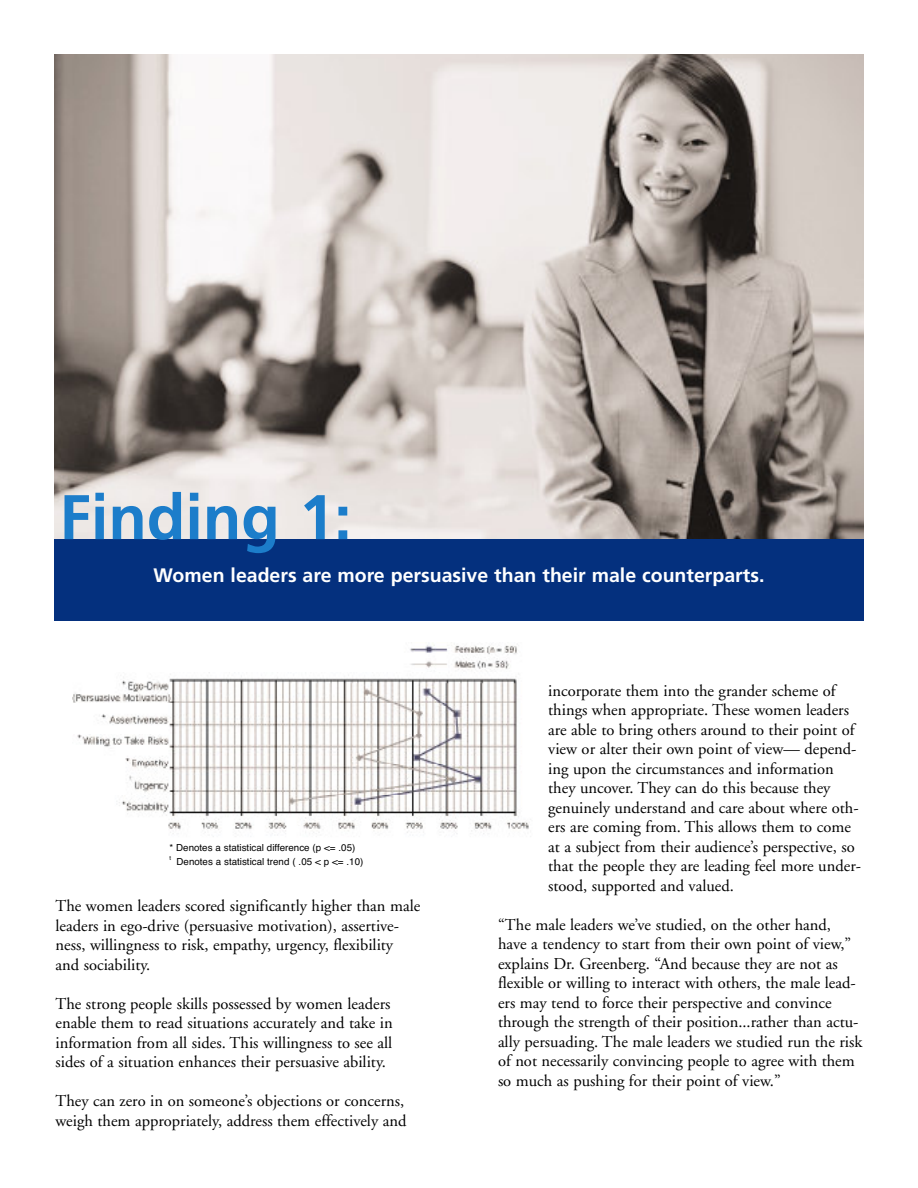
<style>
.page{position:relative;width:918px;height:1188px;background:#fff}
.page>*{position:absolute;margin:0;border:0;box-sizing:border-box;transform-origin:0 0}
.t1{font:700 63px "Frutiger";color:#1c7dca}
.t2{font:700 19.5px "Frutiger";color:#fff}
.t3{font:16.5px/19.5px "Adobe Garamond";color:#000}
.t4{font:9.75px/13.4px "Helvetica";color:#000}
</style>
<div class="page">
<img style="left:54px;top:54px;width:810px;height:485px">
<div style="left:54px;top:539px;width:810px;height:82px;background:#04307e"></div>
<img style="left:209px;top:645px;width:308px;height:28px">
<img style="left:72px;top:676px;width:457px;height:161px">
<h1 class="t1" style="left:59px;top:491px;width:294px">Finding 1:</h1>
<p class="t2" style="left:153px;top:567px;width:613px">Women leaders are more persuasive than their male counterparts.</p>
<p class="t4" style="left:170px;top:841px;width:195px">* Denotes a statistical difference (p &lt;= .05)<br><sup>t</sup> Denotes a statistical trend ( .05 &lt; p &lt;= .10)</p>
<p class="t3" style="left:56px;top:898px;width:366px">The women leaders scored significantly higher than male leaders in ego-drive (persuasive motivation), assertive&shy;ness, willingness to risk, empathy, urgency, flexibility and sociability.</p>
<p class="t3" style="left:56px;top:995px;width:339px">The strong people skills possessed by women leaders enable them to read situations accurately and take in information from all sides. This willingness to see all sides of a situation enhances their persuasive ability.</p>
<p class="t3" style="left:56px;top:1093px;width:353px">They can zero in on someone’s objections or concerns, weigh them appropriately, address them effectively and</p>
<p class="t3" style="left:548px;top:682px;width:314px">incorporate them into the grander scheme of things when appropriate. These women leaders are able to bring others around to their point of view or alter their own point of view— depend&shy;ing upon the circumstances and information they uncover. They can do this because they genuinely understand and care about where oth&shy;ers are coming from. This allows them to come at a subject from their audience’s perspective, so that the people they are leading feel more under&shy;stood, supported and valued.</p>
<p class="t3" style="left:498px;top:916px;width:366px">“The male leaders we’ve studied, on the other hand, have a tendency to start from their own point of view,” explains Dr. Greenberg. “And because they are not as flexible or willing to interact with others, the male lead&shy;ers may tend to force their perspective and convince through the strength of their position...rather than actu&shy;ally persuading. The male leaders we studied run the risk of not necessarily convincing people to agree with them so much as pushing for their point of view.”</p>
</div>
